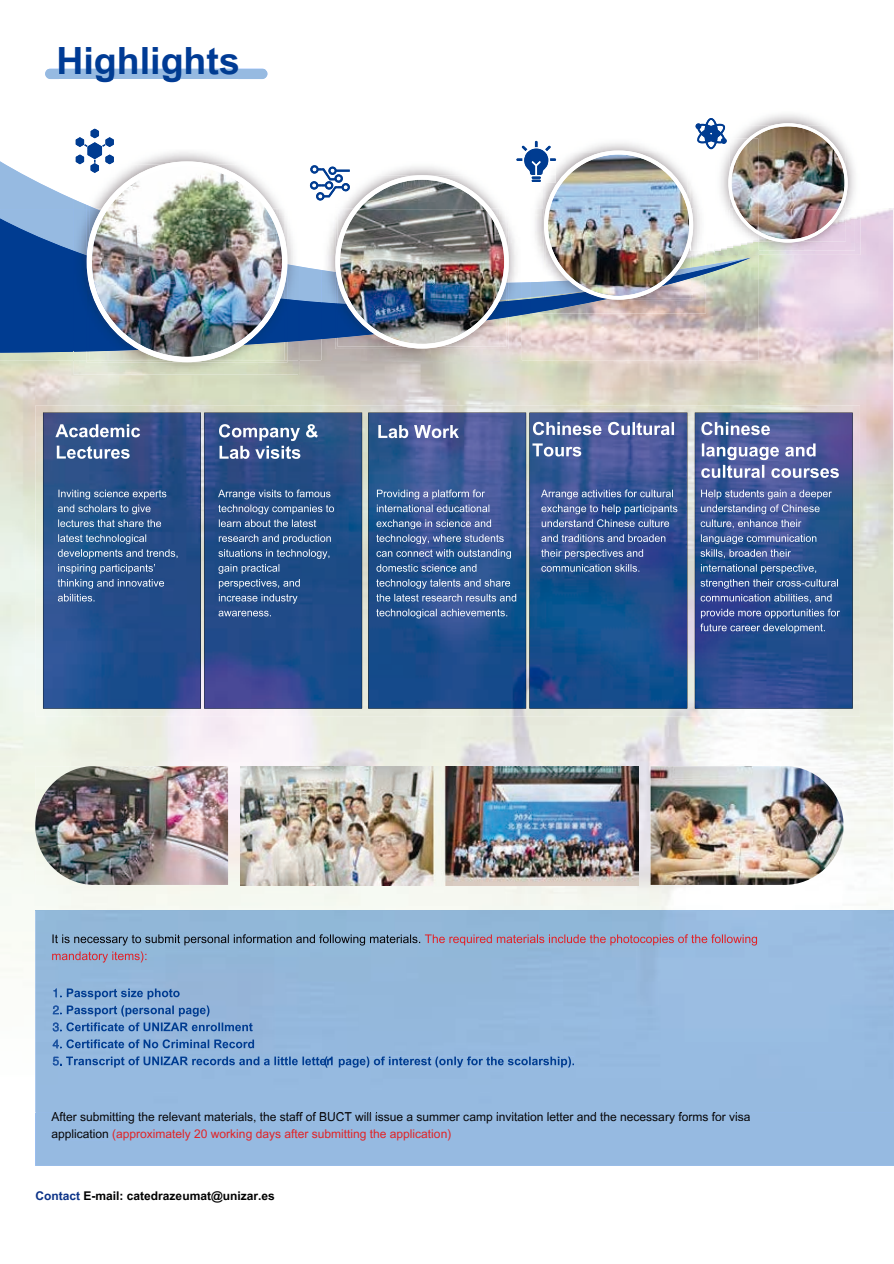
<style>
.page{position:relative;width:894px;height:1264px;background:#fff}
.page>*{position:absolute;margin:0;border:0;box-sizing:border-box;transform-origin:0 0}
.t1{font:700 37.5px "Arial MT Pro";color:#003c91}
.t2{font:12px "Arial MT Pro";color:#060507}
.t3{font:12px "Arial MT Pro";color:#e12326}
.t4{font:700 12px "Arial MT Pro";color:#000}
.s1{color:#060507}
.s2{color:#0c3388}
</style>
<div class="page">
<svg style="left:45px;top:69px;width:222px;height:10px"></svg>
<div style="left:59px;top:69px;width:179px;height:10px;background:#96bae1"></div>
<img style="left:0;top:209px;width:892px;height:762px">
<img style="left:74px;top:374px;width:225px;height:1px">
<img style="left:0;top:114px;width:861px;height:260px">
<img style="left:35px;top:405px;width:824px;height:311px">
<img style="left:43px;top:412px;width:158px;height:296px">
<img style="left:368px;top:412px;width:158px;height:296px">
<img style="left:204px;top:412px;width:158px;height:296px">
<img style="left:529px;top:412px;width:158px;height:296px">
<img style="left:694px;top:412px;width:158px;height:296px">
<img style="left:55px;top:424px;width:85px;height:13px">
<img style="left:57px;top:445px;width:73px;height:14px">
<img style="left:219px;top:424px;width:99px;height:17px">
<img style="left:219px;top:446px;width:81px;height:13px">
<img style="left:378px;top:425px;width:81px;height:13px">
<img style="left:532px;top:422px;width:141px;height:13px">
<img style="left:532px;top:443px;width:49px;height:13px">
<img style="left:701px;top:422px;width:68px;height:13px">
<img style="left:701px;top:443px;width:114px;height:17px">
<img style="left:701px;top:465px;width:137px;height:13px">
<img style="left:58px;top:489px;width:71px;height:10px">
<img style="left:133px;top:490px;width:33px;height:9px">
<img style="left:58px;top:504px;width:92px;height:10px">
<img style="left:58px;top:519px;width:103px;height:8px">
<img style="left:58px;top:534px;width:88px;height:10px">
<img style="left:58px;top:549px;width:119px;height:10px">
<img style="left:58px;top:564px;width:97px;height:10px">
<img style="left:58px;top:579px;width:106px;height:9px">
<img style="left:58px;top:594px;width:36px;height:7px">
<img style="left:218px;top:489px;width:112px;height:10px">
<img style="left:218px;top:504px;width:116px;height:10px">
<img style="left:219px;top:519px;width:97px;height:8px">
<img style="left:219px;top:534px;width:112px;height:10px">
<img style="left:218px;top:549px;width:111px;height:10px">
<img style="left:218px;top:564px;width:61px;height:10px">
<img style="left:219px;top:579px;width:81px;height:9px">
<img style="left:219px;top:594px;width:78px;height:9px">
<img style="left:218px;top:610px;width:53px;height:6px">
<img style="left:377px;top:489px;width:108px;height:10px">
<img style="left:377px;top:504px;width:112px;height:8px">
<img style="left:376px;top:519px;width:115px;height:10px">
<img style="left:376px;top:534px;width:127px;height:10px">
<img style="left:376px;top:549px;width:135px;height:10px">
<img style="left:376px;top:564px;width:100px;height:7px">
<img style="left:376px;top:579px;width:134px;height:9px">
<img style="left:376px;top:594px;width:140px;height:7px">
<img style="left:376px;top:608px;width:131px;height:10px">
<img style="left:541px;top:489px;width:131px;height:10px">
<img style="left:541px;top:504px;width:136px;height:10px">
<img style="left:541px;top:519px;width:128px;height:8px">
<img style="left:541px;top:534px;width:124px;height:8px">
<img style="left:541px;top:549px;width:102px;height:10px">
<img style="left:541px;top:564px;width:98px;height:7px">
<img style="left:700px;top:489px;width:131px;height:10px">
<img style="left:700px;top:504px;width:119px;height:10px">
<img style="left:700px;top:519px;width:101px;height:9px">
<img style="left:700px;top:534px;width:116px;height:10px">
<img style="left:700px;top:549px;width:90px;height:9px">
<img style="left:700px;top:564px;width:115px;height:9px">
<img style="left:700px;top:579px;width:137px;height:9px">
<img style="left:700px;top:594px;width:131px;height:9px">
<img style="left:700px;top:608px;width:139px;height:10px">
<img style="left:700px;top:623px;width:124px;height:10px">
<img style="left:35px;top:766px;width:193px;height:119px">
<img style="left:240px;top:766px;width:398px;height:119px">
<img style="left:650px;top:766px;width:193px;height:119px">
<div style="left:35px;top:910px;width:858px;height:255px;background:#96bae1"></div>
<div style="left:51px;top:1112px;width:320px;height:11px;background:#96bae1"></div>
<div style="left:372px;top:1112px;width:336px;height:11px;background:#96bae1"></div>
<div style="left:711px;top:1112px;width:38px;height:8px;background:#96bae1"></div>
<div style="left:52px;top:1129px;width:57px;height:11px;background:#96bae1"></div>
<div style="left:113px;top:1128px;width:333px;height:12px;background:#96bae1"></div>
<svg style="left:447px;top:1128px;width:3px;height:12px"></svg>
<div style="left:35px;top:910px;width:857px;height:202px;background:#96badf"></div>
<img style="left:52px;top:934px;width:333px;height:11px">
<img style="left:386px;top:934px;width:35px;height:9px">
<img style="left:425px;top:934px;width:331px;height:11px">
<img style="left:52px;top:951px;width:94px;height:11px">
<svg style="left:53px;top:988px;width:9px;height:9px"></svg>
<img style="left:67px;top:988px;width:112px;height:11px">
<svg style="left:53px;top:1005px;width:9px;height:9px"></svg>
<img style="left:67px;top:1005px;width:142px;height:11px">
<svg style="left:53px;top:1022px;width:9px;height:9px"></svg>
<img style="left:66px;top:1022px;width:186px;height:9px">
<svg style="left:53px;top:1039px;width:9px;height:9px"></svg>
<img style="left:66px;top:1039px;width:188px;height:9px">
<svg style="left:53px;top:1056px;width:9px;height:9px"></svg>
<img style="left:66px;top:1056px;width:258px;height:11px">
<img style="left:331px;top:1056px;width:243px;height:11px">
<svg style="left:324px;top:1056px;width:7px;height:11px"></svg>
<img style="left:51px;top:1111px;width:321px;height:1px">
<img style="left:372px;top:1111px;width:336px;height:1px">
<img style="left:711px;top:1111px;width:38px;height:1px">
<h1 class="t1" style="left:56px;top:47px;width:185px">Highlights</h1>
<p class="t2" style="left:51px;top:1111px;width:700px">After submitting the relevant materials, the staff of BUCT will issue a summer camp invitation letter and the necessary forms for visa</p>
<p class="t3" style="left:51px;top:1128px;width:401px"><span class="s1">application</span> (approximately 20 working days after submitting the application)</p>
<p class="t4" style="left:35px;top:1191px;width:241px"><span class="s2">Contact</span> E-mail: catedrazeumat@unizar.es</p>
</div>
